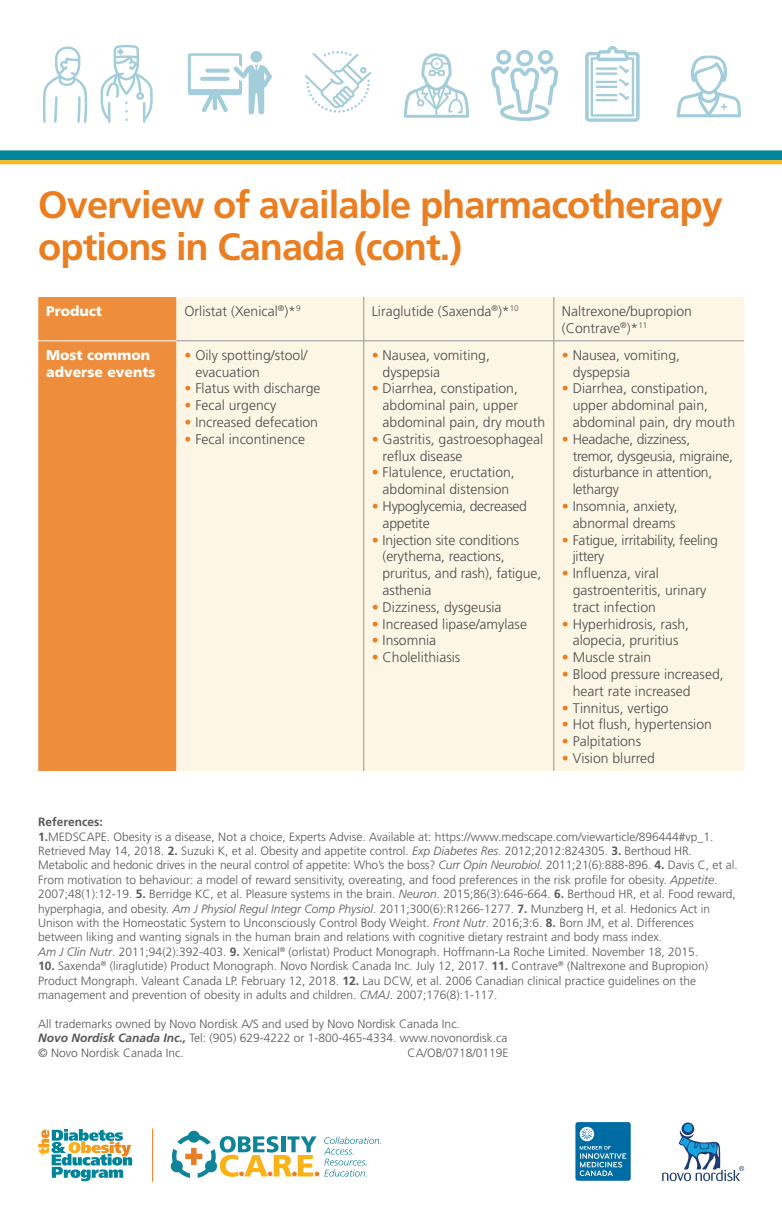
<style>
.page{position:relative;width:782px;height:1224px;background:#fff}
.page>*{position:absolute;margin:0;border:0;box-sizing:border-box;transform-origin:0 0}
.t1{font:700 38px/42.4px "Frutiger";letter-spacing:-.025em;color:#ea7e20}
.t2{font:300 14px/16.8px "Frutiger";color:#4b4c4d}
.t3{font:300 14px/16.8px "Frutiger";letter-spacing:-.02em;color:#4b4c4d}
.t4{font:900 14px/16.8px "Frutiger";color:#fff}
.t5{font:300 12px/14.4px "Frutiger";color:#57585a}
.s1{color:#ea7e20}
.s2{font-weight:700}
.s3{font-style:italic}
.s4{font-weight:700;font-style:italic}
</style>
<div class="page">
<div style="left:575px;top:1122px;width:56px;height:59px;background:#006ca4;border-radius:3px"></div>
<svg style="left:580px;top:1127px;width:14px;height:14px"></svg>
<svg style="left:582px;top:1129px;width:10px;height:10px"></svg>
<svg style="left:580px;top:1146px;width:46px;height:30px"></svg>
<div style="left:0;top:150px;width:782px;height:10px;background:#00849a"></div>
<svg style="left:0;top:160px;width:782px;height:4px;background:#f6b81d"></svg>
<svg style="left:38px;top:1129px;width:94px;height:52px"></svg>
<hr style="left:152px;top:1129px;width:1px;height:53px;background:#ea7e20">
<svg style="left:171px;top:1131px;width:210px;height:47px"></svg>
<svg style="left:682px;top:1123px;width:12px;height:12px"></svg>
<div style="left:684px;top:1124px;width:8px;height:8px;background:#16a5de;border-radius:50%"></div>
<svg style="left:662px;top:1130px;width:82px;height:51px"></svg>
<div style="left:38px;top:297px;width:139px;height:474px;background:#ee8e3c"></div>
<div style="left:177px;top:297px;width:567px;height:474px;background:#fef6e5"></div>
<hr style="left:38px;top:340px;width:139px;height:1px;background:#fff">
<hr style="left:363px;top:297px;width:1px;height:44px;background:#939598">
<hr style="left:553px;top:297px;width:1px;height:44px;background:#939598">
<hr style="left:177px;top:340px;width:187px;height:1px;background:#939598">
<hr style="left:364px;top:340px;width:190px;height:1px;background:#939598">
<hr style="left:363px;top:341px;width:1px;height:430px;background:#939598">
<hr style="left:554px;top:340px;width:190px;height:1px;background:#939598">
<hr style="left:553px;top:341px;width:1px;height:430px;background:#939598">
<svg style="left:305px;top:51px;width:67px;height:62px"></svg>
<div style="left:250px;top:51px;width:12px;height:11px;background:#a3cdda;border-radius:50%"></div>
<svg style="left:188px;top:53px;width:84px;height:61px"></svg>
<svg style="left:205px;top:69px;width:25px;height:4px"></svg>
<svg style="left:200px;top:77px;width:30px;height:4px"></svg>
<svg style="left:101px;top:45px;width:52px;height:78px"></svg>
<svg style="left:43px;top:46px;width:44px;height:77px"></svg>
<svg style="left:585px;top:46px;width:55px;height:76px"></svg>
<hr style="left:596px;top:94px;width:21px;height:2px;background:#a3cdda">
<hr style="left:596px;top:99px;width:21px;height:2px;background:#a3cdda">
<svg style="left:491px;top:50px;width:67px;height:71px"></svg>
<svg style="left:404px;top:53px;width:65px;height:65px"></svg>
<svg style="left:676px;top:56px;width:65px;height:61px"></svg>
<h1 class="t1" style="left:38px;top:183px;width:686px">Overview of available pharmacotherapy options in Canada (cont.)</h1>
<p class="t4" style="left:46px;top:302px;width:57px">Product</p>
<p class="t2" style="left:185px;top:303px;width:118px">Orlistat (Xenical<sup>®</sup>)*<sup>9</sup></p>
<p class="t2" style="left:372px;top:303px;width:149px">Liraglutide (Saxenda<sup>®</sup>)*<sup>10</sup></p>
<p class="t2" style="left:562px;top:303px;width:132px">Naltrexone/bupropion (Contrave<sup>®</sup>)*<sup>11</sup></p>
<p class="t4" style="left:46px;top:346px;width:111px">Most common adverse events</p>
<p class="t2" style="left:195px;top:347px;width:114px;text-indent:-11px"><span class="s1">•</span> Oily spotting/stool/ evacuation</p>
<p class="t2" style="left:185px;top:380px;width:138px"><span class="s1">•</span> Flatus with discharge</p>
<p class="t2" style="left:185px;top:397px;width:93px"><span class="s1">•</span> Fecal urgency</p>
<p class="t2" style="left:185px;top:414px;width:135px"><span class="s1">•</span> Increased defecation</p>
<p class="t2" style="left:185px;top:431px;width:122px"><span class="s1">•</span> Fecal incontinence</p>
<p class="t2" style="left:383px;top:347px;width:109px;text-indent:-11px"><span class="s1">•</span> Nausea, vomiting, dyspepsia</p>
<p class="t2" style="left:383px;top:380px;width:164px;text-indent:-11px"><span class="s1">•</span> Diarrhea, constipation, abdominal pain, upper abdominal pain, dry mouth</p>
<p class="t2" style="left:383px;top:431px;width:162px;text-indent:-11px"><span class="s1">•</span> Gastritis, gastroesophageal reflux disease</p>
<p class="t2" style="left:372px;top:464px;width:145px;text-align:center"><span class="s1">•</span> Flatulence, eructation, abdominal distension</p>
<p class="t3" style="left:383px;top:498px;width:146px;text-indent:-11px"><span class="s1">•</span> Hypoglycemia, decreased appetite</p>
<p class="t2" style="left:383px;top:531px;width:160px;text-indent:-11px"><span class="s1">•</span> Injection site conditions (erythema, reactions, pruritus, and rash), fatigue, asthenia</p>
<p class="t2" style="left:372px;top:599px;width:131px"><span class="s1">•</span> Dizziness, dysgeusia</p>
<p class="t2" style="left:372px;top:615px;width:157px"><span class="s1">•</span> Increased lipase/amylase</p>
<p class="t2" style="left:372px;top:632px;width:66px"><span class="s1">•</span> Insomnia</p>
<p class="t2" style="left:372px;top:649px;width:90px"><span class="s1">•</span> Cholelithiasis</p>
<p class="t2" style="left:573px;top:347px;width:109px;text-indent:-11px"><span class="s1">•</span> Nausea, vomiting, dyspepsia</p>
<p class="t2" style="left:573px;top:380px;width:164px;text-indent:-11px"><span class="s1">•</span> Diarrhea, constipation, upper abdominal pain, abdominal pain, dry mouth</p>
<p class="t3" style="left:573px;top:431px;width:162px;text-indent:-11px"><span class="s1">•</span> Headache, dizziness, tremor, dysgeusia, migraine, disturbance in attention, lethargy</p>
<p class="t2" style="left:562px;top:498px;width:117px;text-align:right"><span class="s1">•</span> Insomnia, anxiety, abnormal dreams</p>
<p class="t3" style="left:573px;top:531px;width:147px;text-indent:-11px"><span class="s1">•</span> Fatigue, irritability, feeling jittery</p>
<p class="t2" style="left:573px;top:565px;width:135px;text-indent:-11px"><span class="s1">•</span> Influenza, viral gastroenteritis, urinary tract infection</p>
<p class="t2" style="left:562px;top:615px;width:129px;text-align:center"><span class="s1">•</span> Hyperhidrosis, rash, alopecia, pruritius</p>
<p class="t2" style="left:562px;top:649px;width:91px"><span class="s1">•</span> Muscle strain</p>
<p class="t2" style="left:573px;top:666px;width:152px;text-indent:-11px"><span class="s1">•</span> Blood pressure increased, heart rate increased</p>
<p class="t2" style="left:562px;top:699px;width:108px"><span class="s1">•</span> Tinnitus, vertigo</p>
<p class="t2" style="left:562px;top:716px;width:152px"><span class="s1">•</span> Hot flush, hypertension</p>
<p class="t2" style="left:562px;top:733px;width:81px"><span class="s1">•</span> Palpitations</p>
<p class="t2" style="left:562px;top:750px;width:95px"><span class="s1">•</span> Vision blurred</p>
<p class="t5" style="left:38px;top:815px;width:701px"><span class="s2">References:<br>1.</span>MEDSCAPE. Obesity is a disease, Not a choice, Experts Advise. Available at: https://www.medscape.com/viewarticle/896444#vp_1.<br>Retrieved May 14, 2018. <span class="s2">2.</span> Suzuki K, et al. Obesity and appetite control. <span class="s3">Exp Diabetes Res</span>. 2012;2012:824305. <span class="s2">3.</span> Berthoud HR.<br>Metabolic and hedonic drives in the neural control of appetite: Who’s the boss? <span class="s3">Curr Opin Neurobiol</span>. 2011;21(6):888-896. <span class="s2">4.</span> Davis C, et al.<br>From motivation to behaviour: a model of reward sensitivity, overeating, and food preferences in the risk profile for obesity. <span class="s3">Appetite</span>.<br>2007;48(1):12-19. <span class="s2">5.</span> Berridge KC, et al. Pleasure systems in the brain. <span class="s3">Neuron</span>. 2015;86(3):646-664. <span class="s2">6.</span> Berthoud HR, et al. Food reward, hyperphagia, and obesity. <span class="s3">Am J Physiol Regul Integr Comp Physiol</span>. 2011;300(6):R1266-1277. <span class="s2">7.</span> Munzberg H, et al. Hedonics Act in Unison with the Homeostatic System to Unconsciously Control Body Weight. <span class="s3">Front Nutr</span>. 2016;3:6. <span class="s2">8.</span> Born JM, et al. Differences between liking and wanting signals in the human brain and relations with cognitive dietary restraint and body mass index.<br><span class="s3">Am J Clin Nutr</span>. 2011;94(2):392-403. <span class="s2">9.</span> Xenical<sup>®</sup> (orlistat) Product Monograph. Hoffmann-La Roche Limited. November 18, 2015.</p>
<p class="t5" style="left:38px;top:959px;width:671px"><span class="s2">10.</span> Saxenda<sup>®</sup> (liraglutide) Product Monograph. Novo Nordisk Canada Inc. July 12, 2017. <span class="s2">11.</span> Contrave<sup>®</sup> (Naltrexone and Bupropion)<br>Product Mongraph. Valeant Canada LP. February 12, 2018. <span class="s2">12.</span> Lau DCW, et al. 2006 Canadian clinical practice guidelines on the management and prevention of obesity in adults and children. <span class="s3">CMAJ</span>. 2007;176(8):1-117.</p>
<p class="t5" style="left:38px;top:1016px;width:471px">All trademarks owned by Novo Nordisk A/S and used by Novo Nordisk Canada Inc.<br><span class="s4">Novo Nordisk Canada Inc.,</span> Tel: (905) 629-4222 or 1-800-465-4334. www.novonordisk.ca © Novo Nordisk Canada Inc.</p>
<p class="t5" style="left:408px;top:1046px;width:102px">CA/OB/0718/0119E</p>
</div>
